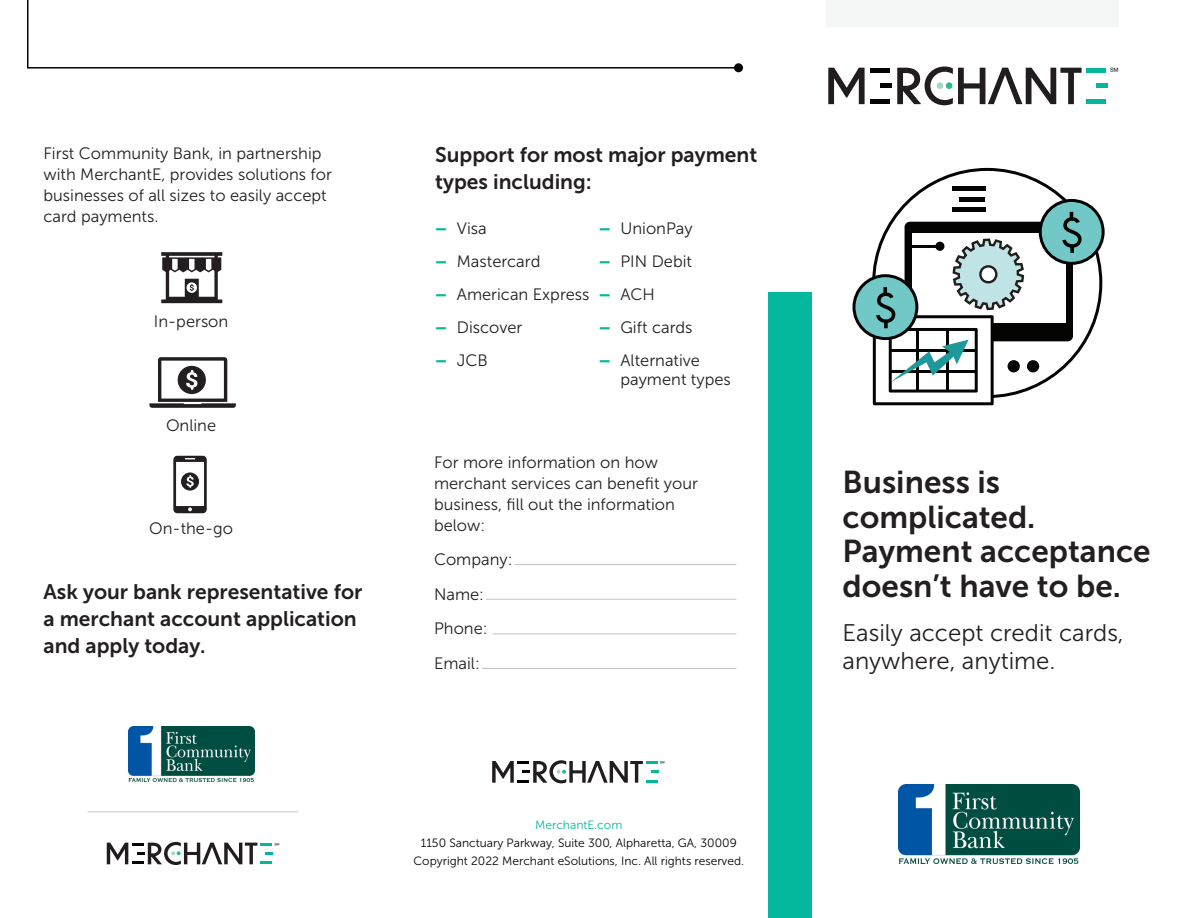
<style>
.page{position:relative;width:1188px;height:918px;background:#fff}
.page>*{position:absolute;margin:0;border:0;box-sizing:border-box;transform-origin:0 0}
.t1{font:31.5px "Museo Sans 700";color:#231f20}
.t2{font:24px "Museo Sans 300";color:#231f20}
.Bullets{font:21px/27px "Museo Sans 700";color:#231f20}
.Bullets-2{font:16.5px/21px "Museo Sans 300";color:#231f20}
.Body{font:12px "Museo Sans 300";color:#040503}
.Body-2{font:12px "Museo Sans 300";color:#03b89d}
.t3{font:11.1px "Helvetica Neue";color:#040503}
.t4{font:6.6px "Helvetica Neue";color:#040503}
.s1{font-family:"Museo Sans 900";color:#03b89d}
</style>
<div class="page">
<div style="left:826px;top:0;width:293px;height:27px;background:#f5f7f7"></div>
<div style="left:769px;top:293px;width:43px;height:625px;background:#03b89d"></div>
<svg style="left:828px;top:68px;width:37px;height:36px"></svg>
<svg style="left:897px;top:66px;width:185px;height:39px"></svg>
<div style="left:871px;top:99px;width:19px;height:5px;background:#040503"></div>
<div style="left:880px;top:83px;width:12px;height:5px;background:#040503"></div>
<hr style="left:871px;top:68px;width:19px;height:4px;background:#040503">
<div style="left:1087px;top:99px;width:19px;height:5px;background:#05b69b"></div>
<div style="left:1096px;top:83px;width:11px;height:5px;background:#05b69b"></div>
<hr style="left:1087px;top:68px;width:19px;height:4px;background:#05b69b">
<div style="left:946px;top:82px;width:6px;height:7px;background:#2cba91;border-radius:50%"></div>
<div style="left:937px;top:82px;width:6px;height:7px;background:#a2d7c7;border-radius:50%"></div>
<img style="left:898px;top:785px;width:181px;height:78px">
<img style="left:128px;top:727px;width:127px;height:55px">
<svg style="left:881px;top:168px;width:221px;height:224px"></svg>
<div style="left:1027px;top:360px;width:12px;height:12px;background:#040503;border-radius:50%"></div>
<div style="left:952px;top:186px;width:33px;height:5px;background:#040503"></div>
<div style="left:960px;top:197px;width:25px;height:5px;background:#040503"></div>
<div style="left:952px;top:207px;width:33px;height:5px;background:#040503"></div>
<div style="left:905px;top:222px;width:168px;height:119px;background:#040503;border-radius:5px"></div>
<div style="left:912px;top:233px;width:153px;height:90px;background:#fff"></div>
<svg style="left:852px;top:239px;width:172px;height:166px"></svg>
<svg style="left:1039px;top:199px;width:66px;height:66px"></svg>
<svg style="left:27px;top:0;width:707px;height:69px"></svg>
<div style="left:734px;top:63px;width:9px;height:9px;background:#040503;border-radius:50%"></div>
<hr style="left:515px;top:564px;width:222px;height:1px;background:#c4c2c3">
<hr style="left:486px;top:599px;width:251px;height:1px;background:#c4c2c3">
<hr style="left:492px;top:633px;width:245px;height:1px;background:#c4c2c3">
<hr style="left:482px;top:668px;width:255px;height:1px;background:#c4c2c3">
<svg style="left:492px;top:760px;width:166px;height:23px"></svg>
<svg style="left:107px;top:842px;width:166px;height:23px"></svg>
<hr style="left:87px;top:811px;width:211px;height:1px;background:#c7c8ca">
<svg style="left:149px;top:357px;width:87px;height:51px"></svg>
<svg style="left:161px;top:252px;width:61px;height:51px"></svg>
<svg style="left:173px;top:456px;width:34px;height:57px"></svg>
<p class="Bullets-2" style="left:44px;top:143px;width:290px">First Community Bank, in partnership with MerchantE, provides solutions for businesses of all sizes to easily accept card payments.</p>
<p class="Bullets-2" style="left:154px;top:311px;width:76px">In-person</p>
<p class="Bullets-2" style="left:166px;top:415px;width:52px">Online</p>
<p class="Bullets-2" style="left:149px;top:518px;width:85px">On-the-go</p>
<p class="Bullets" style="left:44px;top:578px;width:320px">Ask your bank representative for a merchant account application and apply today.</p>
<p class="t4" style="left:274px;top:840px;width:6px">℠</p>
<p class="Bullets" style="left:435px;top:142px;width:324px">Support for most major payment types including:</p>
<p class="Bullets-2" style="left:435px;top:218px;width:53px"><span class="s1">–</span> Visa</p>
<p class="Bullets-2" style="left:435px;top:251px;width:107px"><span class="s1">–</span> Mastercard</p>
<p class="Bullets-2" style="left:435px;top:284px;width:156px"><span class="s1">–</span> American Express</p>
<p class="Bullets-2" style="left:435px;top:317px;width:89px"><span class="s1">–</span> Discover</p>
<p class="Bullets-2" style="left:435px;top:350px;width:54px"><span class="s1">–</span> JCB</p>
<p class="Bullets-2" style="left:599px;top:218px;width:95px"><span class="s1">–</span> UnionPay</p>
<p class="Bullets-2" style="left:599px;top:251px;width:95px"><span class="s1">–</span> PIN Debit</p>
<p class="Bullets-2" style="left:599px;top:284px;width:58px"><span class="s1">–</span> ACH</p>
<p class="Bullets-2" style="left:599px;top:317px;width:95px"><span class="s1">–</span> Gift cards</p>
<p class="Bullets-2" style="left:620px;top:351px;width:112px;line-height:19.5px;text-indent:-22px"><span class="s1">–</span> Alternative payment types</p>
<p class="Bullets-2" style="left:434px;top:451px;width:266px">For more information on how merchant services can benefit your business, fill out the information below:</p>
<p class="Bullets-2" style="left:434px;top:549px;width:80px">Company:</p>
<p class="Bullets-2" style="left:434px;top:583px;width:52px">Name:</p>
<p class="Bullets-2" style="left:434px;top:618px;width:55px">Phone:</p>
<p class="Bullets-2" style="left:434px;top:652px;width:47px">Email:</p>
<p class="t4" style="left:660px;top:759px;width:6px">℠</p>
<p class="Body-2" style="left:535px;top:818px;width:89px">MerchantE.com</p>
<p class="Body" style="left:421px;top:836px;width:318px">1150 Sanctuary Parkway, Suite 300, Alpharetta, GA, 30009</p>
<p class="Body" style="left:414px;top:854px;width:332px">Copyright 2022 Merchant eSolutions, Inc. All rights reserved.</p>
<p class="t3" style="left:1110px;top:64px;width:10px">℠</p>
<h1 class="t1" style="left:843px;top:465px;width:159px">Business is</h1>
<h1 class="t1" style="left:843px;top:499px;width:194px">complicated.</h1>
<h1 class="t1" style="left:843px;top:534px;width:310px">Payment acceptance</h1>
<h1 class="t1" style="left:843px;top:568px;width:280px">doesn’t have to be.</h1>
<h2 class="t2" style="left:843px;top:620px;width:283px">Easily accept credit cards,</h2>
<h2 class="t2" style="left:843px;top:648px;width:214px">anywhere, anytime.</h2>
</div>
